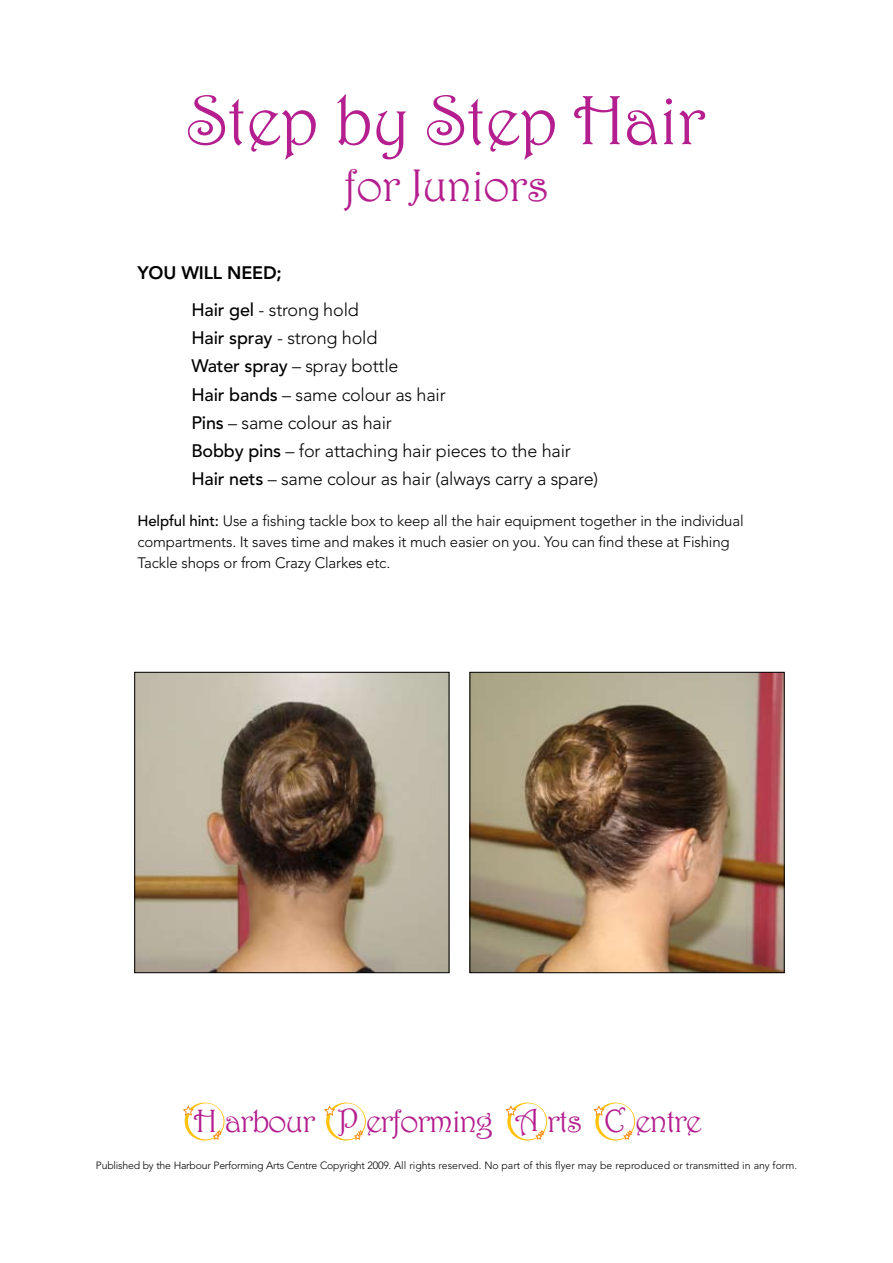
<style>
.page{position:relative;width:893px;height:1263px;background:#fff}
.page>*{position:absolute;margin:0;border:0;box-sizing:border-box;transform-origin:0 0}
.t1{font:70.5px "Harrington";letter-spacing:-.015em;color:#b41e8e}
.t2{font:45.75px "Harrington";letter-spacing:-.015em;color:#b41e8e}
.t3{font:32.4px "Harrington";letter-spacing:-.04em;color:#b41e8e}
.t4{font:300 18px/28.2px "Avenir";letter-spacing:-.01em;color:#000}
.t5{font:800 18px/36.8px "Avenir";letter-spacing:-.01em;color:#000}
.t6{font:300 15px/21px "Avenir";letter-spacing:-.01em;color:#000}
.t7{font:300 10.5px "Avenir";color:#000}
.s1{font-weight:500}
.s2{font-weight:300}
</style>
<div class="page">
<img style="left:136px;top:674px;width:311px;height:297px">
<div style="left:134px;top:672px;width:315px;height:301px;border:1px solid #000"></div>
<img style="left:472px;top:674px;width:311px;height:297px">
<div style="left:470px;top:672px;width:315px;height:301px;border:1px solid #000"></div>
<svg style="left:183px;top:1102px;width:41px;height:38px"></svg>
<svg style="left:505px;top:1102px;width:42px;height:38px"></svg>
<svg style="left:593px;top:1102px;width:42px;height:38px"></svg>
<svg style="left:324px;top:1102px;width:42px;height:38px"></svg>
<h1 class="t1" style="left:187px;top:78px;width:520px">Step by Step Hair</h1>
<h2 class="t2" style="left:344px;top:158px;width:207px">for Juniors</h2>
<p class="t5" style="left:191px;top:254px;width:169px;text-indent:-54px">YOU WILL NEED;<br><span class="s1">Hair gel</span> <span class="s2">- strong hold</span></p>
<p class="t4" style="left:191px;top:324px;width:408px"><span class="s1">Hair spray</span> - strong hold<br><span class="s1">Water spray</span> – spray bottle<br><span class="s1">Hair bands</span> – same colour as hair<br><span class="s1">Pins</span> – same colour as hair<br><span class="s1">Bobby pins</span> – for attaching hair pieces to the hair <span class="s1">Hair nets</span> – same colour as hair (always carry a spare)</p>
<p class="t6" style="left:137px;top:510px;width:608px"><span class="s1">Helpful hint:</span> Use a fishing tackle box to keep all the hair equipment together in the individual compartments. It saves time and makes it much easier on you. You can find these at Fishing<br>Tackle shops or from Crazy Clarkes etc.</p>
<h3 class="t3" style="left:194px;top:1101px;width:510px">H arbour P erforming A rts C entre</h3>
<p class="t7" style="left:96px;top:1159px;width:703px">Published by the Harbour Performing Arts Centre Copyright 2009. All rights reserved. No part of this flyer may be reproduced or transmitted in any form.</p>
</div>
